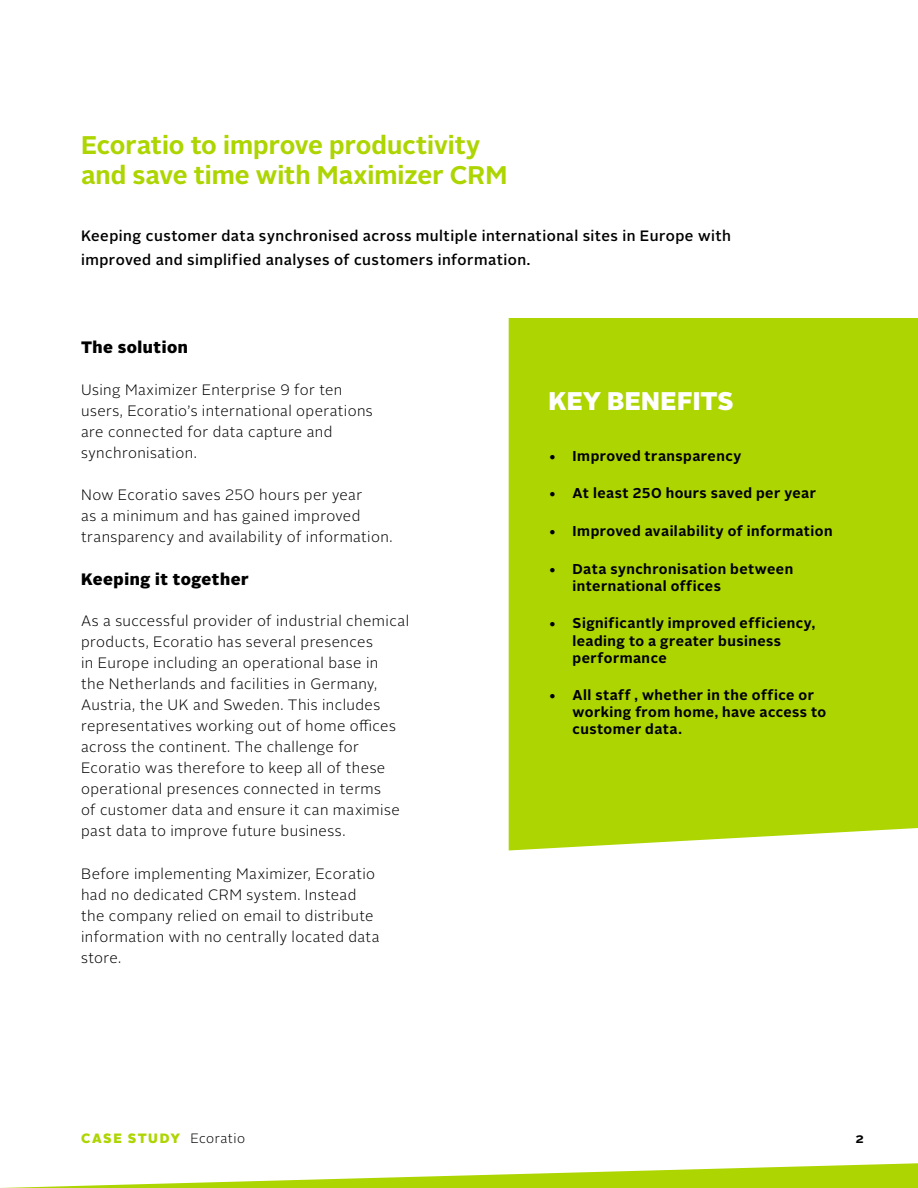
<style>
.page{position:relative;width:918px;height:1188px;background:#fff}
.page>*{position:absolute;margin:0;border:0;box-sizing:border-box;transform-origin:0 0}
.t1{font:700 25.5px/30px "Alright Sans";color:#add501}
.t2{font:900 25.5px "Alright Sans";letter-spacing:.005em;color:#fff}
.t3{font:900 16.5px "Alright Sans";letter-spacing:.035em;color:#000}
.t4{font:300 15px/21px "Alright Sans";letter-spacing:.025em;color:#000}
.t5{font:500 15px/24px "Alright Sans";letter-spacing:.03em;color:#000}
.t6{font:700 14.25px/17.1px "Alright Sans";letter-spacing:.03em;color:#000}
.t7{font:900 13.5px "Alright Sans";letter-spacing:.115em;color:#add501}
.t8{font:700 13.5px "Alright Sans";color:#000}
.s1{font-weight:300;color:#000}
</style>
<div class="page">
<div style="left:509px;top:318px;width:409px;height:532px;background:#add501"></div>
<svg style="left:1px;top:1163px;width:917px;height:25px"></svg>
<h1 class="t1" style="left:81px;top:131px;width:428px">Ecoratio to improve productivity and save time with Maximizer CRM</h1>
<p class="t5" style="left:81px;top:224px;width:651px">Keeping customer data synchronised across multiple international sites in Europe with improved and simplified analyses of customers information.</p>
<p class="t3" style="left:81px;top:336px;width:108px">The solution</p>
<p class="t4" style="left:81px;top:379px;width:293px">Using Maximizer Enterprise 9 for ten users, Ecoratio’s international operations are connected for data capture and synchronisation.</p>
<p class="t4" style="left:81px;top:485px;width:313px">Now Ecoratio saves 250 hours per year<br>as a minimum and has gained improved transparency and availability of information.</p>
<p class="t3" style="left:81px;top:567px;width:169px">Keeping it together</p>
<p class="t4" style="left:81px;top:611px;width:330px">As a successful provider of industrial chemical products, Ecoratio has several presences<br>in Europe including an operational base in<br>the Netherlands and facilities in Germany, Austria, the UK and Sweden. This includes representatives working out of home offices across the continent. The challenge for Ecoratio was therefore to keep all of these operational presences connected in terms<br>of customer data and ensure it can maximise past data to improve future business.</p>
<p class="t4" style="left:81px;top:863px;width:300px">Before implementing Maximizer, Ecoratio had no dedicated CRM system. Instead the company relied on email to distribute information with no centrally located data store.</p>
<h1 class="t2" style="left:549px;top:383px;width:186px">KEY BENEFITS</h1>
<p class="t6" style="left:549px;top:447px;width:194px">• Improved transparency</p>
<p class="t6" style="left:549px;top:485px;width:269px">• At least 250 hours saved per year</p>
<p class="t6" style="left:549px;top:523px;width:285px">• Improved availability of information</p>
<p class="t6" style="left:573px;top:560px;width:222px;text-indent:-24px">• Data synchronisation between international offices</p>
<p class="t6" style="left:573px;top:615px;width:244px;text-indent:-24px">• Significantly improved efficiency, leading to a greater business performance</p>
<p class="t6" style="left:573px;top:687px;width:255px;text-indent:-24px">• All staff , whether in the office or working from home, have access to customer data.</p>
<p class="t7" style="left:81px;top:1129px;width:166px">CASE STUDY <span class="s1">Ecoratio</span></p>
<p class="t8" style="left:855px;top:1129px;width:10px">2</p>
</div>
